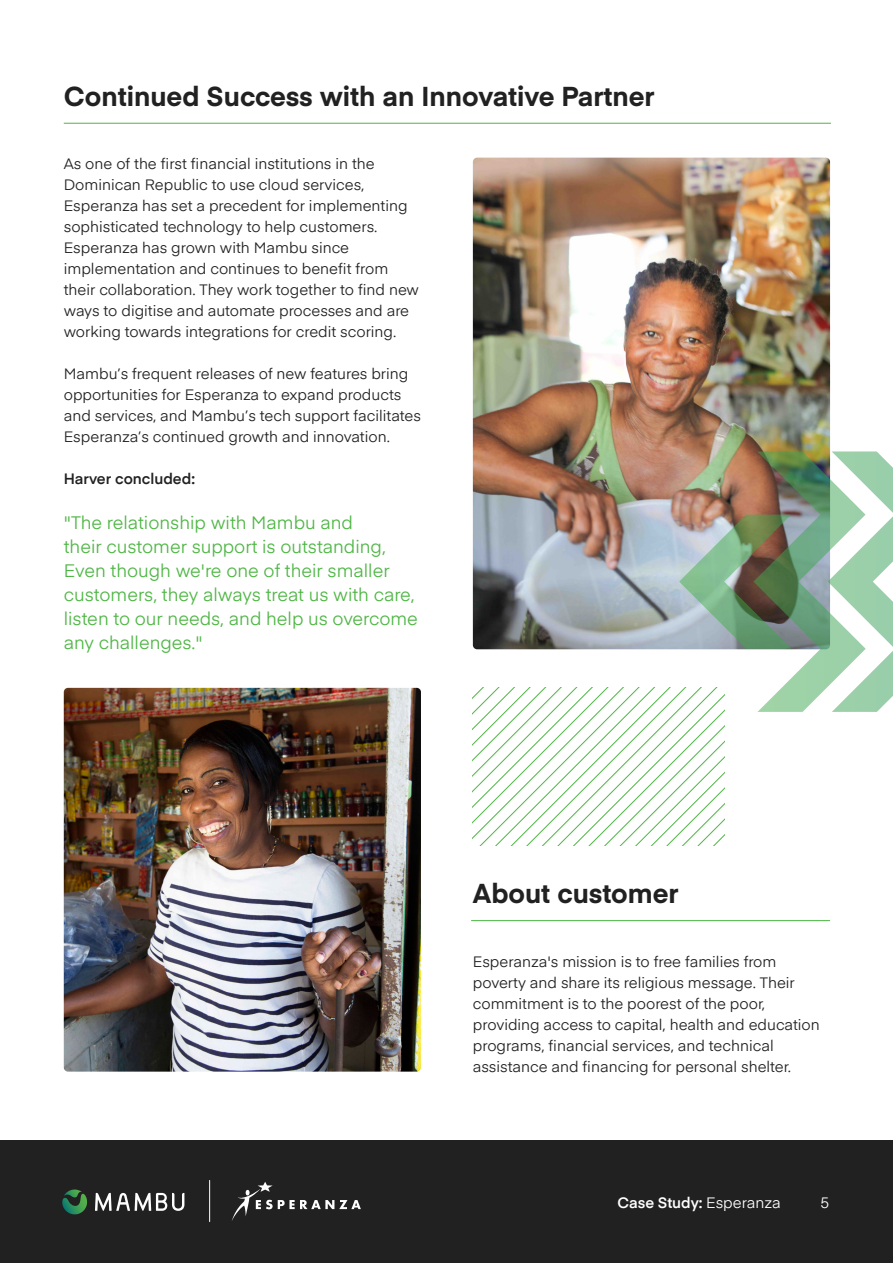
<style>
.page{position:relative;width:893px;height:1263px;background:#fff}
.page>*{position:absolute;margin:0;border:0;box-sizing:border-box;transform-origin:0 0}
.H2_Mambu_Gray{font:700 27px "Eina 01";color:#212121}
.In_text_quote{font:18px/24px "Eina 01";color:#4fb645}
.Content{font:15px/21px "Eina 01";color:#212121}
.t1{font:600 15px "Eina 01";color:#fff}
.Content-2{font:600 15px "Eina 01";color:#212121}
.t2{font:15px "Eina 01";color:#fff}
.s1{font-weight:400}
</style>
<div class="page">
<div style="left:0;top:1141px;width:893px;height:122px;background:#212121"></div>
<hr style="left:209px;top:1180px;width:1px;height:41px;background:#fff">
<svg style="left:232px;top:1182px;width:129px;height:39px"></svg>
<hr style="left:64px;top:123px;width:767px;height:1px;background:#4fb645">
<img style="left:473px;top:158px;width:357px;height:293px">
<img style="left:64px;top:688px;width:357px;height:383px">
<hr style="left:471px;top:920px;width:359px;height:1px;background:#4fb645">
<img style="left:472px;top:451px;width:421px;height:394px">
<svg style="left:95px;top:1193px;width:89px;height:18px"></svg>
<svg style="left:62px;top:1189px;width:26px;height:26px"></svg>
<p class="H2_Mambu_Gray" style="left:64px;top:76px;width:592px">Continued Success with an Innovative Partner</p>
<p class="Content" style="left:64px;top:152px;width:357px">As one of the first financial institutions in the Dominican Republic to use cloud services, Esperanza has set a precedent for implementing sophisticated technology to help customers.<br>Esperanza has grown with Mambu since implementation and continues to benefit from their collaboration. They work together to find new ways to digitise and automate processes and are working towards integrations for credit scoring.</p>
<p class="Content" style="left:64px;top:362px;width:359px">Mambu’s frequent releases of new features bring opportunities for Esperanza to expand products and services, and Mambu’s tech support facilitates Esperanza’s continued growth and innovation.</p>
<p class="Content-2" style="left:64px;top:468px;width:133px">Harver concluded:</p>
<p class="In_text_quote" style="left:64px;top:510px;width:356px">"The relationship with Mambu and<br>their customer support is outstanding, Even though we're one of their smaller customers, they always treat us with care, listen to our needs, and help us overcome any challenges."</p>
<p class="H2_Mambu_Gray" style="left:473px;top:873px;width:207px">About customer</p>
<p class="Content" style="left:473px;top:950px;width:348px">Esperanza's mission is to free families from poverty and share its religious message. Their commitment is to the poorest of the poor, providing access to capital, health and education programs, financial services, and technical assistance and financing for personal shelter.</p>
<p class="t1" style="left:618px;top:1191px;width:165px">Case Study: <span class="s1">Esperanza</span></p>
<p class="t2" style="left:820px;top:1191px;width:10px">5</p>
</div>
